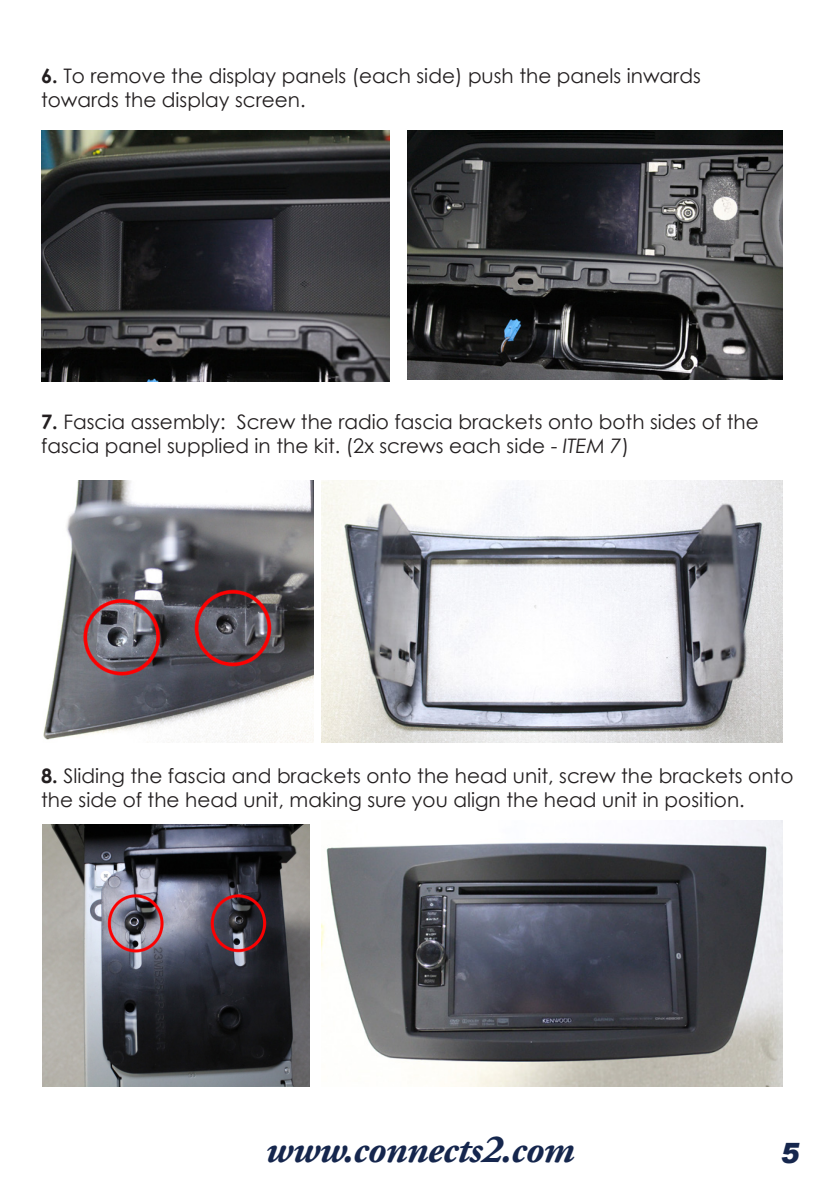
<style>
.page{position:relative;width:840px;height:1191px;background:#fff}
.page>*{position:absolute;margin:0;border:0;box-sizing:border-box;transform-origin:0 0}
.t1{font:italic 700 40px "Adobe Garamond Pro";letter-spacing:-.02em;color:#15264d}
.t2{font:italic 900 28px "Arial";color:#15264d}
.t3{font:20px/24px "Century Gothic";color:#231f20}
.s1{font-weight:700}
.s2{font-style:italic}
</style>
<div class="page">
<img style="left:41px;top:130px;width:348px;height:252px">
<img style="left:407px;top:130px;width:374px;height:250px">
<img style="left:43px;top:480px;width:270px;height:263px">
<img style="left:321px;top:480px;width:460px;height:263px">
<img style="left:42px;top:824px;width:267px;height:262px">
<img style="left:321px;top:820px;width:460px;height:266px">
<p class="t3" style="left:41px;top:64px;width:661px"><span class="s1">6.</span> To remove the display panels (each side) push the panels inwards</p>
<p class="t3" style="left:41px;top:88px;width:266px">towards the display screen.</p>
<p class="t3" style="left:41px;top:409px;width:719px"><span class="s1">7.</span> Fascia assembly: Screw the radio fascia brackets onto both sides of the fascia panel supplied in the kit. (2x screws each side - <span class="s2">ITEM 7</span>)</p>
<p class="t3" style="left:41px;top:764px;width:753px"><span class="s1">8.</span> Sliding the fascia and brackets onto the head unit, screw the brackets onto the side of the head unit, making sure you align the head unit in position.</p>
<h1 class="t1" style="left:265px;top:1126px;width:310px">www.connects2.com</h1>
<h2 class="t2" style="left:779px;top:1135px;width:20px">5</h2>
</div>
